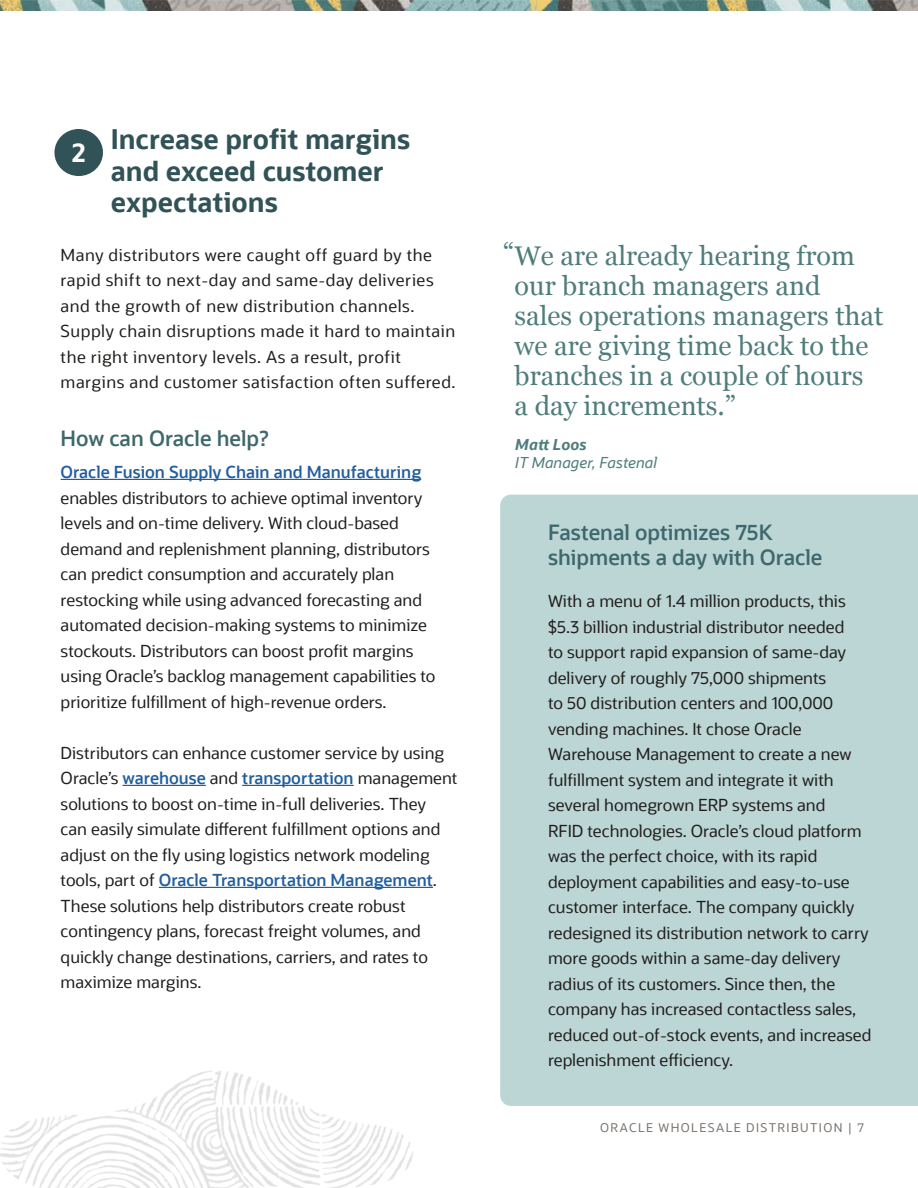
<style>
.page{position:relative;width:918px;height:1188px;background:#fff}
.page>*{position:absolute;margin:0;border:0;box-sizing:border-box;transform-origin:0 0}
.t1{font:27px/30px "Georgia";color:#4f7d7b}
.Subhead_1{font:700 27px/31.5px "Oracle Sans";color:#315357}
.t2{font:700 25.5px "Oracle Sans";color:#fcfbfa}
.t3{font:600 21px/25.5px "Oracle Sans";color:#3e686c}
.t4{font:16.5px/25.5px "Oracle Sans";color:#201e1c}
.t5{font:16.5px/25.5px "Oracle Sans";letter-spacing:.03em;color:#201e1c}
.Subhead_1-2{font:italic 15px/18px "Oracle Sans";letter-spacing:.005em;color:#4f7d7b}
.t6{font:12px "Oracle Sans";letter-spacing:.12em;color:#7a736e}
.s1{font-weight:600;color:#215e9e}
.s2{font-weight:700}
</style>
<div class="page">
<img style="left:0;top:0;width:918px;height:10px">
<hr style="left:61px;top:479px;width:360px;height:1px;background:#215e9e">
<hr style="left:123px;top:785px;width:83px;height:1px;background:#215e9e">
<hr style="left:242px;top:785px;width:112px;height:1px;background:#215e9e">
<hr style="left:159px;top:887px;width:274px;height:1px;background:#215e9e">
<div style="left:500px;top:495px;width:418px;height:611px;background:#bcd5d5"></div>
<div style="left:54px;top:129px;width:49px;height:47px;background:#315357;border-radius:50%"></div>
<img style="left:0;top:1071px;width:413px;height:117px">
<p class="t2" style="left:72px;top:137px;width:15px">2</p>
<p class="Subhead_1" style="left:111px;top:124px;width:301px">Increase profit margins and exceed customer expectations</p>
<p class="t5" style="left:61px;top:242px;width:397px">Many distributors were caught off guard by the rapid shift to next-day and same-day deliveries and the growth of new distribution channels.<br>Supply chain disruptions made it hard to maintain the right inventory levels. As a result, profit margins and customer satisfaction often suffered.</p>
<p class="t3" style="left:61px;top:426px;width:210px">How can Oracle help?</p>
<p class="t4" style="left:61px;top:460px;width:376px"><span class="s1">Oracle Fusion Supply Chain and Manufacturing </span>enables distributors to achieve optimal inventory levels and on-time delivery. With cloud-based demand and replenishment planning, distributors can predict consumption and accurately plan restocking while using advanced forecasting and automated decision-making systems to minimize stockouts. Distributors can boost profit margins using Oracle’s backlog management capabilities to prioritize fulfillment of high-revenue orders.</p>
<p class="t4" style="left:61px;top:740px;width:398px">Distributors can enhance customer service by using Oracle’s <span class="s1">warehouse</span> and <span class="s1">transportation</span> management solutions to boost on-time in-full deliveries. They<br>can easily simulate different fulfillment options and adjust on the fly using logistics network modeling tools, part of <span class="s1">Oracle Transportation Management</span>.<br>These solutions help distributors create robust contingency plans, forecast freight volumes, and quickly change destinations, carriers, and rates to maximize margins.</p>
<p class="t1" style="left:503px;top:237px;width:13px">“</p>
<p class="t1" style="left:515px;top:240px;width:370px">We are already hearing from our branch managers and sales operations managers that we are giving time back to the branches in a couple of hours a day increments.”</p>
<p class="Subhead_1-2" style="left:515px;top:435px;width:143px"><span class="s2">Matt Loos<br></span>IT Manager, Fastenal</p>
<p class="t3" style="left:548px;top:520px;width:276px">Fastenal optimizes 75K shipments a day with Oracle</p>
<p class="t4" style="left:548px;top:589px;width:325px">With a menu of 1.4 million products, this $5.3 billion industrial distributor needed<br>to support rapid expansion of same-day delivery of roughly 75,000 shipments<br>to 50 distribution centers and 100,000 vending machines. It chose Oracle Warehouse Management to create a new fulfillment system and integrate it with several homegrown ERP systems and<br>RFID technologies. Oracle’s cloud platform was the perfect choice, with its rapid deployment capabilities and easy-to-use customer interface. The company quickly redesigned its distribution network to carry more goods within a same-day delivery radius of its customers. Since then, the company has increased contactless sales, reduced out-of-stock events, and increased replenishment efficiency.</p>
<p class="t6" style="left:600px;top:1120px;width:265px">ORACLE WHOLESALE DISTRIBUTION | 7</p>
</div>
